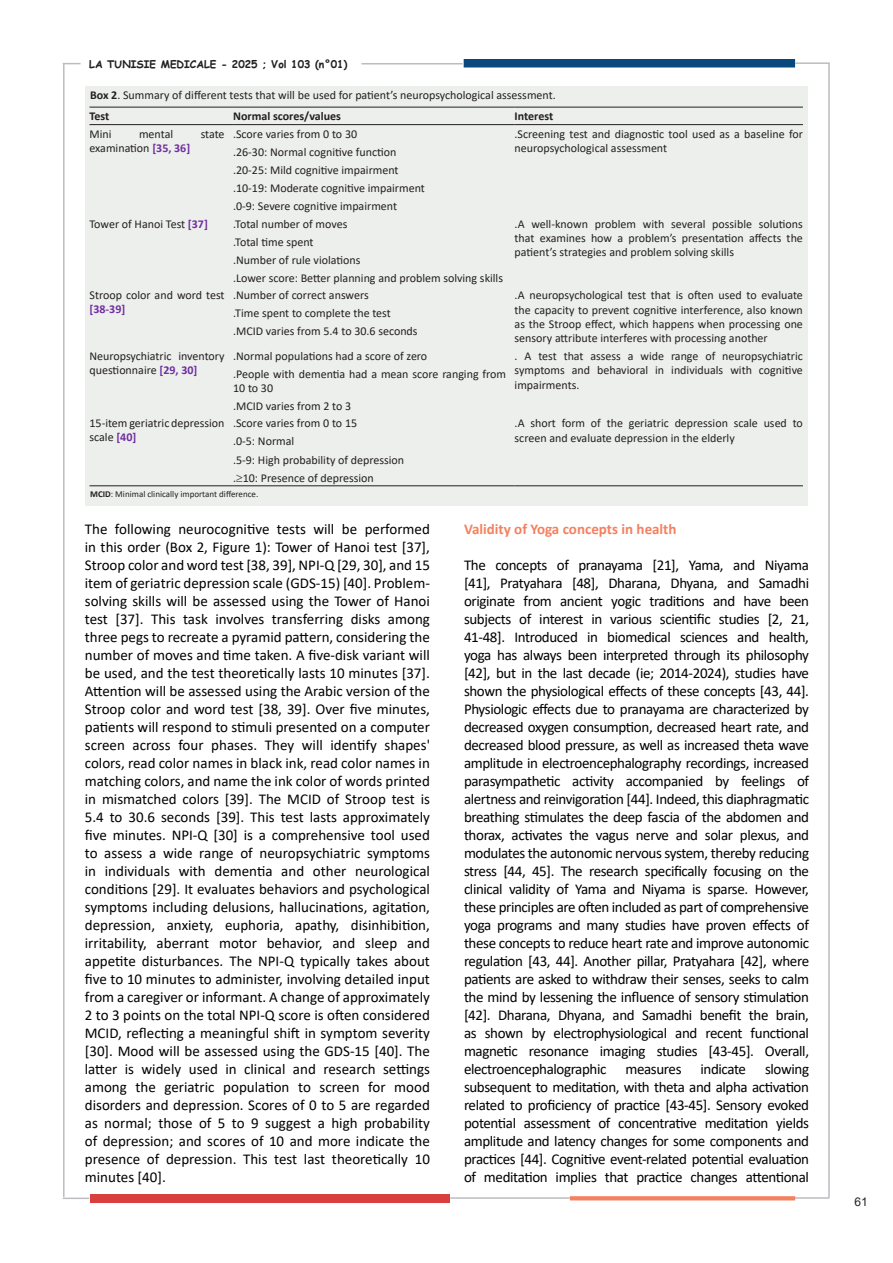
<style>
.page{position:relative;width:893px;height:1263px;background:#fff}
.page>*{position:absolute;margin:0;border:0;box-sizing:border-box;transform-origin:0 0}
.t1{font:15px/18px "Calibri";letter-spacing:-.025em;color:#000;text-align:justify}
.t2{font:700 15px "Calibri";color:#f48160}
.Bibliography{font:12px/14.4px "Calibri";color:#231f20}
.t3{font:700 12px "Calibri";color:#231f20}
.t4{font:12px "Arial";color:#231f20}
.t5{font:700 10.5px "Comic Sans MS";color:#231f20}
.t6{font:9px "Calibri";color:#231f20}
.s1{font-weight:700}
.s2{font-weight:700;color:#7030a0}
</style>
<div class="page">
<div style="left:464px;top:59px;width:331px;height:8px;background:#09487c"></div>
<svg style="left:63px;top:63px;width:18px;height:1px"></svg>
<hr style="left:63px;top:64px;width:2px;height:1133px;background:#bcbdc0">
<hr style="left:828px;top:64px;width:2px;height:1134px;background:#bcbdc0">
<hr style="left:795px;top:62px;width:35px;height:2px;background:#bcbdc0">
<hr style="left:361px;top:63px;width:102px;height:2px;background:#bcbdc0">
<div style="left:90px;top:1194px;width:359px;height:9px;background:#da3f3f"></div>
<hr style="left:794px;top:1197px;width:35px;height:2px;background:#bcbdc0">
<svg style="left:570px;top:1196px;width:225px;height:4px"></svg>
<hr style="left:450px;top:1197px;width:120px;height:2px;background:#bcbdc0">
<hr style="left:63px;top:1197px;width:26px;height:2px;background:#bcbdc0">
<div style="left:86px;top:86px;width:722px;height:419px;background:#edefed"></div>
<hr style="left:90px;top:107px;width:143px;height:1px;background:#231f20">
<hr style="left:233px;top:107px;width:282px;height:1px;background:#231f20">
<hr style="left:515px;top:107px;width:288px;height:1px;background:#231f20">
<hr style="left:90px;top:485px;width:143px;height:1px;background:#231f20">
<hr style="left:233px;top:485px;width:282px;height:1px;background:#231f20">
<hr style="left:515px;top:485px;width:288px;height:1px;background:#231f20">
<hr style="left:90px;top:124px;width:143px;height:1px;background:#231f20">
<hr style="left:233px;top:124px;width:282px;height:1px;background:#231f20">
<hr style="left:515px;top:124px;width:288px;height:1px;background:#231f20">
<p class="t5" style="left:89px;top:56px;width:260px">LA TUNISIE MEDICALE - 2025 ; Vol 103 (n°01)</p>
<p class="Bibliography" style="left:90px;top:88px;width:467px"><span class="s1">Box 2</span>. Summary of different tests that will be used for patient’s neuropsychological assessment.</p>
<p class="t3" style="left:90px;top:108px;width:21px">Test</p>
<p class="t3" style="left:233px;top:108px;width:109px">Normal scores/values</p>
<p class="t3" style="left:515px;top:108px;width:40px">Interest</p>
<p class="Bibliography" style="left:90px;top:126px;width:24px">Mini</p>
<p class="Bibliography" style="left:139px;top:126px;width:36px">mental</p>
<p class="Bibliography" style="left:201px;top:126px;width:25px">state</p>
<p class="Bibliography" style="left:90px;top:140px;width:102px">examination <span class="s2">[35, 36]</span></p>
<p class="Bibliography" style="left:233px;top:126px;width:126px">.Score varies from 0 to 30</p>
<p class="Bibliography" style="left:233px;top:144px;width:165px">.26-30: Normal cognitive function</p>
<p class="Bibliography" style="left:233px;top:162px;width:167px">.20-25: Mild cognitive impairment</p>
<p class="Bibliography" style="left:233px;top:181px;width:193px">.10-19: Moderate cognitive impairment</p>
<p class="Bibliography" style="left:233px;top:199px;width:165px">.0-9: Severe cognitive impairment</p>
<p class="Bibliography" style="left:515px;top:127px;width:290px;line-height:13.8px">.Screening test and diagnostic tool used as a baseline for neuropsychological assessment</p>
<p class="Bibliography" style="left:90px;top:216px;width:120px">Tower of Hanoi Test <span class="s2">[37]</span></p>
<p class="Bibliography" style="left:233px;top:216px;width:116px">.Total number of moves</p>
<p class="Bibliography" style="left:233px;top:234px;width:82px">.Total time spent</p>
<p class="Bibliography" style="left:233px;top:252px;width:129px">.Number of rule violations</p>
<p class="Bibliography" style="left:233px;top:270px;width:271px">.Lower score: Better planning and problem solving skills</p>
<p class="Bibliography" style="left:90px;top:288px;width:137px;line-height:13.8px">Stroop color and word test <span class="s2">[38-39]</span></p>
<p class="Bibliography" style="left:233px;top:288px;width:137px">.Number of correct answers</p>
<p class="Bibliography" style="left:233px;top:306px;width:159px">.Time spent to complete the test</p>
<p class="Bibliography" style="left:233px;top:324px;width:186px">.MCID varies from 5.4 to 30.6 seconds</p>
<p class="Bibliography" style="left:90px;top:349px;width:137px;line-height:13.8px">Neuropsychiatric inventory questionnaire <span class="s2">[29, 30]</span></p>
<p class="Bibliography" style="left:233px;top:348px;width:196px">.Normal populations had a score of zero</p>
<p class="Bibliography" style="left:233px;top:367px;width:274px;line-height:13.8px">.People with dementia had a mean score ranging from<br>10 to 30</p>
<p class="Bibliography" style="left:233px;top:398px;width:120px">.MCID varies from 2 to 3</p>
<p class="Bibliography" style="left:90px;top:416px;width:137px;line-height:13.8px">15-item geriatric depression scale <span class="s2">[40]</span></p>
<p class="Bibliography" style="left:233px;top:416px;width:126px">.Score varies from 0 to 15</p>
<p class="Bibliography" style="left:233px;top:434px;width:63px">.0-5: Normal</p>
<p class="Bibliography" style="left:233px;top:452px;width:173px">.5-9: High probability of depression</p>
<p class="Bibliography" style="left:233px;top:470px;width:142px">.≥10: Presence of depression</p>
<p class="t6" style="left:90px;top:488px;width:170px"><span class="s1">MCID</span>: Minimal clinically important difference.</p>
<p class="Bibliography" style="left:515px;top:216px;width:290px;text-align:justify">.A well-known problem with several possible solutions that examines how a problem’s presentation affects the patient’s strategies and problem solving skills</p>
<p class="Bibliography" style="left:515px;top:288px;width:290px;text-align:justify">.A neuropsychological test that is often used to evaluate the capacity to prevent cognitive interference, also known as the Stroop effect, which happens when processing one sensory attribute interferes with processing another</p>
<p class="Bibliography" style="left:515px;top:348px;width:290px;text-align:justify">. A test that assess a wide range of neuropsychiatric symptoms and behavioral in individuals with cognitive impairments.</p>
<p class="Bibliography" style="left:515px;top:416px;width:290px">.A short form of the geriatric depression scale used to screen and evaluate depression in the elderly</p>
<p class="t1" style="left:85px;top:520px;width:347px">The following neurocognitive tests will be performed in this order (Box 2, Figure 1): Tower of Hanoi test [37], Stroop color and word test [38, 39], NPI-Q [29, 30], and 15 item of geriatric depression scale (GDS-15) [40]. Problem&shy;solving skills will be assessed using the Tower of Hanoi test [37]. This task involves transferring disks among three pegs to recreate a pyramid pattern, considering the number of moves and time taken. A five-disk variant will be used, and the test theoretically lasts 10 minutes [37].<br>Attention will be assessed using the Arabic version of the Stroop color and word test [38, 39]. Over five minutes, patients will respond to stimuli presented on a computer screen across four phases. They will identify shapes' colors, read color names in black ink, read color names in matching colors, and name the ink color of words printed in mismatched colors [39]. The MCID of Stroop test is 5.4 to 30.6 seconds [39]. This test lasts approximately five minutes. NPI-Q [30] is a comprehensive tool used to assess a wide range of neuropsychiatric symptoms in individuals with dementia and other neurological conditions [29]. It evaluates behaviors and psychological symptoms including delusions, hallucinations, agitation, depression, anxiety, euphoria, apathy, disinhibition, irritability, aberrant motor behavior, and sleep and appetite disturbances. The NPI-Q typically takes about five to 10 minutes to administer, involving detailed input from a caregiver or informant. A change of approximately 2 to 3 points on the total NPI-Q score is often considered MCID, reflecting a meaningful shift in symptom severity [30]. Mood will be assessed using the GDS-15 [40]. The latter is widely used in clinical and research settings among the geriatric population to screen for mood disorders and depression. Scores of 0 to 5 are regarded as normal; those of 5 to 9 suggest a high probability of depression; and scores of 10 and more indicate the presence of depression. This test last theoretically 10 minutes [40].</p>
<p class="t2" style="left:464px;top:519px;width:214px">Validity of Yoga concepts in health</p>
<p class="t1" style="left:464px;top:556px;width:347px">The concepts of pranayama [21], Yama, and Niyama [41], Pratyahara [48], Dharana, Dhyana, and Samadhi originate from ancient yogic traditions and have been subjects of interest in various scientific studies [2, 21, 41-48]. Introduced in biomedical sciences and health, yoga has always been interpreted through its philosophy [42], but in the last decade (ie; 2014-2024), studies have shown the physiological effects of these concepts [43, 44].<br>Physiologic effects due to pranayama are characterized by decreased oxygen consumption, decreased heart rate, and decreased blood pressure, as well as increased theta wave amplitude in electroencephalography recordings, increased parasympathetic activity accompanied by feelings of alertness and reinvigoration [44]. Indeed, this diaphragmatic breathing stimulates the deep fascia of the abdomen and thorax, activates the vagus nerve and solar plexus, and modulates the autonomic nervous system, thereby reducing stress [44, 45]. The research specifically focusing on the clinical validity of Yama and Niyama is sparse. However, these principles are often included as part of comprehensive yoga programs and many studies have proven effects of these concepts to reduce heart rate and improve autonomic regulation [43, 44]. Another pillar, Pratyahara [42], where patients are asked to withdraw their senses, seeks to calm the mind by lessening the influence of sensory stimulation [42]. Dharana, Dhyana, and Samadhi benefit the brain, as shown by electrophysiological and recent functional magnetic resonance imaging studies [43-45]. Overall, electroencephalographic</p>
<p class="t1" style="left:464px;top:1060px;width:347px;text-indent:301px">slowing subsequent to meditation, with theta and alpha activation related to proficiency of practice [43-45]. Sensory evoked potential assessment of concentrative meditation yields amplitude and latency changes for some components and practices [44]. Cognitive event-related potential evaluation of meditation implies that practice changes attentional</p>
<p class="t1" style="left:625px;top:1060px;width:58px">measures</p>
<p class="t1" style="left:700px;top:1060px;width:47px">indicate</p>
<p class="t4" style="left:854px;top:1194px;width:15px">61</p>
</div>
